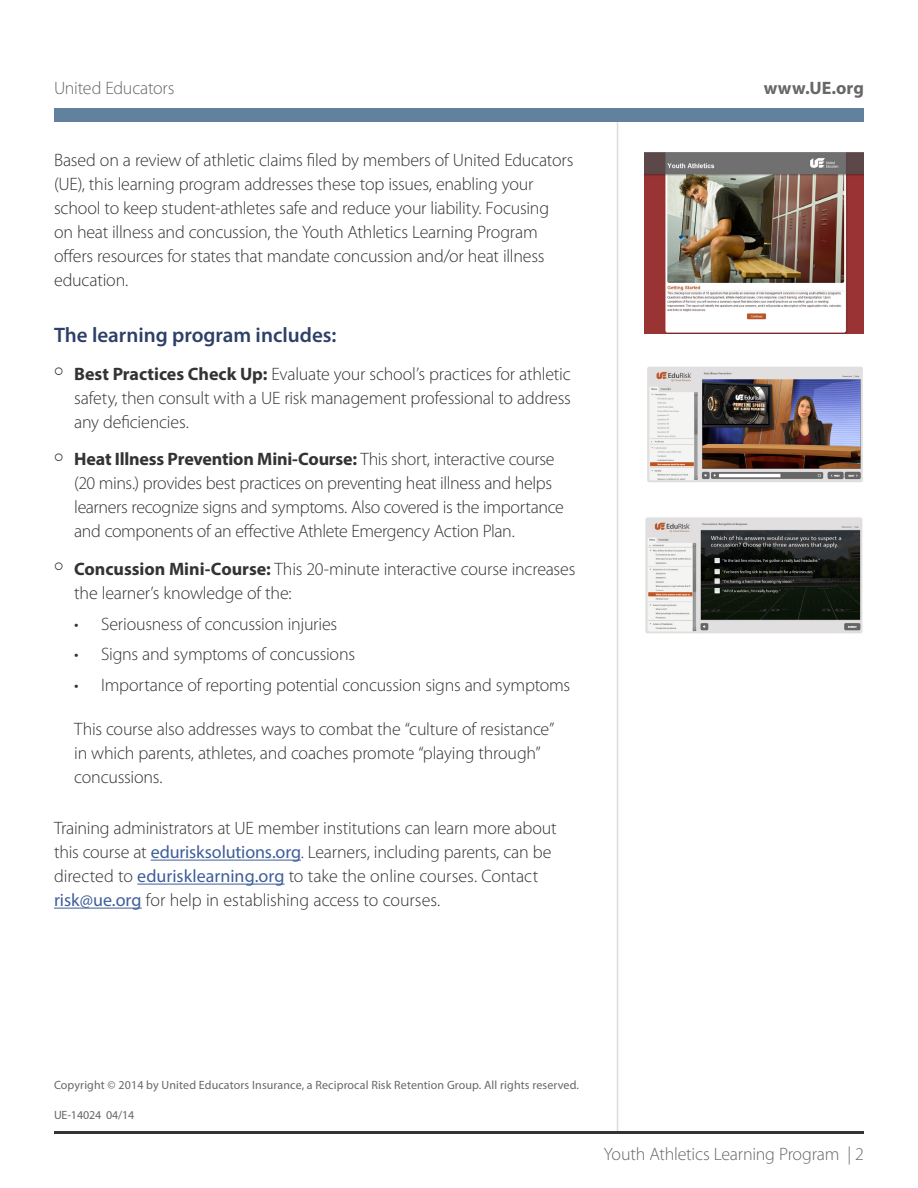
<style>
.page{position:relative;width:918px;height:1188px;background:#fff}
.page>*{position:absolute;margin:0;border:0;box-sizing:border-box;transform-origin:0 0}
.First_Tier_Bullets{font:600 21px "Myriad Pro";color:#2e4068}
.UE_Body{font:300 18px/24px "Myriad Pro";letter-spacing:-.015em;color:#333}
.First_Tier_Bullets-2{font:300 18px/24px "Myriad Pro";letter-spacing:-.015em;color:#333}
.UE_Body-2{font:300 18px "Myriad Pro";letter-spacing:-.015em;color:#666767}
.UE_Body-3{font:700 18px "Myriad Pro";color:#666767}
.Body{font:12px "Myriad Pro";letter-spacing:.01em;color:#666767}
.Body-2{font:12px "Myriad Pro";letter-spacing:-.01em;color:#666767}
.s1{font-weight:700}
.s2{font-weight:400;color:#3d5e9b}
</style>
<div class="page">
<hr style="left:617px;top:115px;width:1px;height:1016px;background:#dcdcdc">
<div style="left:54px;top:108px;width:810px;height:14px;background:#62819e"></div>
<hr style="left:151px;top:860px;width:150px;height:1px;background:#3d5e9b">
<hr style="left:137px;top:884px;width:148px;height:1px;background:#3d5e9b">
<hr style="left:54px;top:908px;width:88px;height:1px;background:#3d5e9b">
<hr style="left:54px;top:1131px;width:810px;height:3px;background:#333">
<img style="left:647px;top:366px;width:216px;height:116px">
<img style="left:645px;top:153px;width:219px;height:180px">
<img style="left:646px;top:517px;width:217px;height:117px">
<p class="UE_Body-2" style="left:54px;top:78px;width:122px">United Educators</p>
<p class="UE_Body-3" style="left:764px;top:77px;width:102px">www.UE.org</p>
<p class="UE_Body" style="left:54px;top:148px;width:521px">Based on a review of athletic claims filed by members of United Educators (UE), this learning program addresses these top issues, enabling your school to keep student-athletes safe and reduce your liability. Focusing<br>on heat illness and concussion, the Youth Athletics Learning Program offers resources for states that mandate concussion and/or heat illness education.</p>
<p class="First_Tier_Bullets" style="left:54px;top:322px;width:284px">The learning program includes:</p>
<p class="UE_Body" style="left:74px;top:362px;width:498px;text-align:justify"><span class="s1">Best Practices Check Up:</span> Evaluate your school’s practices for athletic safety, then consult with a UE risk management professional to address any deficiencies.</p>
<p class="UE_Body" style="left:74px;top:447px;width:491px"><span class="s1">Heat Illness Prevention Mini-Course:</span> This short, interactive course (20 mins.) provides best practices on preventing heat illness and helps learners recognize signs and symptoms. Also covered is the importance and components of an effective Athlete Emergency Action Plan.</p>
<p class="UE_Body" style="left:74px;top:557px;width:503px"><span class="s1">Concussion Mini-Course:</span> This 20-minute interactive course increases the learner’s knowledge of the:</p>
<p class="UE_Body" style="left:74px;top:611px;width:265px">• Seriousness of concussion injuries</p>
<p class="UE_Body" style="left:74px;top:642px;width:282px">• Signs and symptoms of concussions</p>
<p class="UE_Body" style="left:74px;top:673px;width:498px">• Importance of reporting potential concussion signs and symptoms</p>
<p class="First_Tier_Bullets-2" style="left:74px;top:717px;width:482px">This course also addresses ways to combat the “culture of resistance” in which parents, athletes, and coaches promote “playing through” concussions.</p>
<p class="UE_Body" style="left:54px;top:816px;width:504px">Training administrators at UE member institutions can learn more about this course at <span class="s2">edurisksolutions.org</span>. Learners, including parents, can be directed to <span class="s2">edurisklearning.org</span> to take the online courses. Contact <span class="s2">risk@ue.org</span> for help in establishing access to courses.</p>
<p class="Body" style="left:54px;top:1077px;width:526px">Copyright © 2014 by United Educators Insurance, a Reciprocal Risk Retention Group. All rights reserved.</p>
<p class="Body-2" style="left:54px;top:1107px;width:82px">UE-14024 04/14</p>
<p class="UE_Body-2" style="left:604px;top:1143px;width:262px">Youth Athletics Learning Program | 2</p>
</div>
